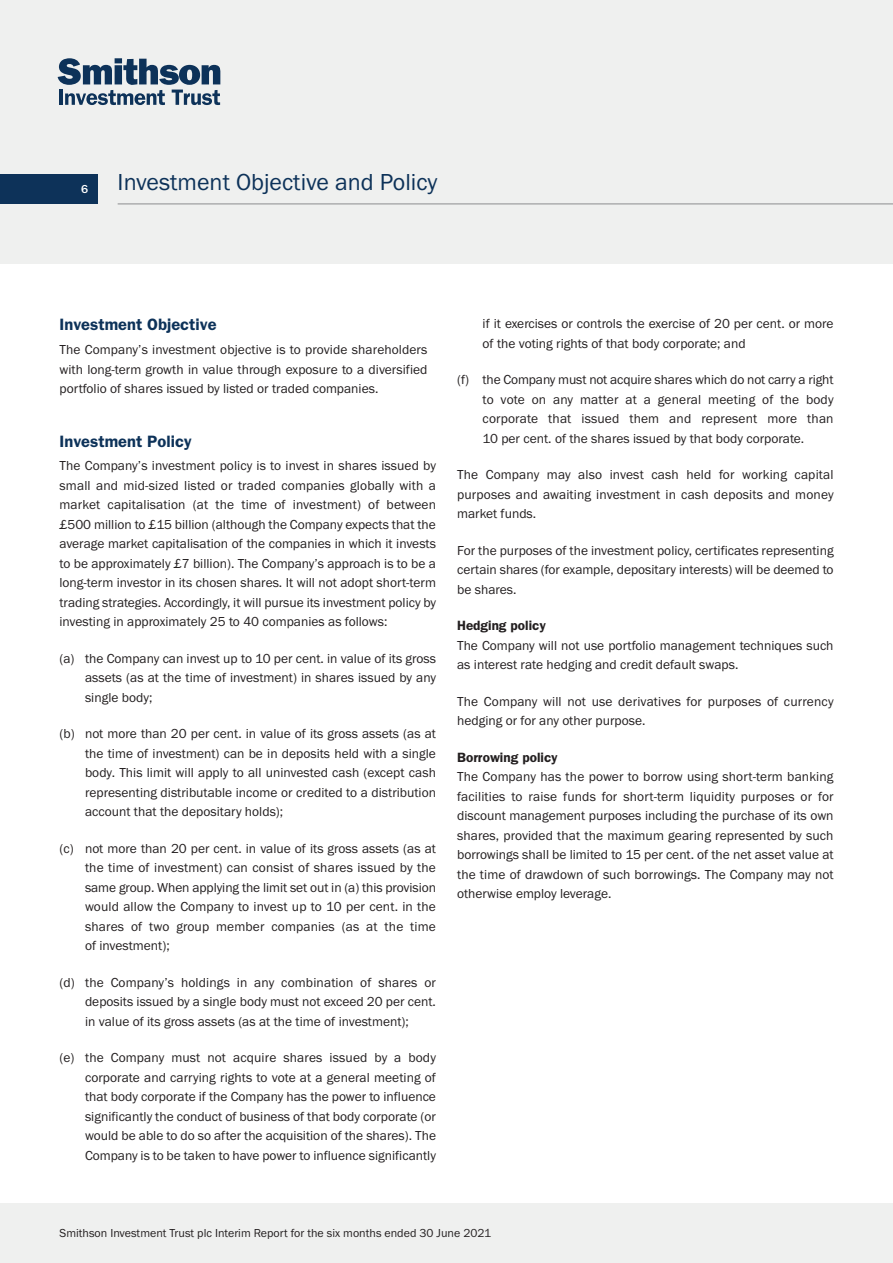
<style>
.page{position:relative;width:893px;height:1263px;background:#fff}
.page>*{position:absolute;margin:0;border:0;box-sizing:border-box;transform-origin:0 0}
.t1{font:24px "Franklin Gothic";color:#0d3259}
.t2{font:600 16.5px "Franklin Gothic";color:#0d3259}
.t3{font:13.5px/19.5px "Franklin Gothic";color:#231f20;text-align:justify}
.t4{font:600 13.5px "Franklin Gothic";color:#231f20}
.t5{font:12px "Franklin Gothic";color:#231f20}
.t6{font:500 12px "Franklin Gothic";color:#fff}
</style>
<div class="page">
<div style="left:0;top:1203px;width:893px;height:60px;background:#eff0ef"></div>
<div style="left:0;top:0;width:893px;height:264px;background:#eff0ef"></div>
<div style="left:0;top:174px;width:98px;height:30px;background:#0d3259"></div>
<hr style="left:118px;top:204px;width:775px;height:1px;background:#8b8c8e">
<svg style="left:58px;top:58px;width:162px;height:47px"></svg>
<p class="t6" style="left:81px;top:182px;width:9px">6</p>
<h1 class="t1" style="left:118px;top:174px;width:321px">Investment Objective and Policy</h1>
<p class="t2" style="left:60px;top:319px;width:159px">Investment Objective</p>
<p class="t3" style="left:60px;top:341px;width:369px">The Company’s investment objective is to provide shareholders with long-term growth in value through exposure to a diversified portfolio of shares issued by listed or traded companies.</p>
<p class="t2" style="left:60px;top:435px;width:134px">Investment Policy</p>
<p class="t3" style="left:60px;top:457px;width:378px">The Company’s investment policy is to invest in shares issued by small and mid-sized listed or traded companies globally with a market capitalisation (at the time of investment) of between £500 million to £15 billion (although the Company expects that the average market capitalisation of the companies in which it invests to be approximately £7 billion). The Company’s approach is to be a long-term investor in its chosen shares. It will not adopt short-term trading strategies. Accordingly, it will pursue its investment policy by investing in approximately 25 to 40 companies as follows:</p>
<p class="t3" style="left:85px;top:650px;width:352px;text-indent:-26px">(a) the Company can invest up to 10 per cent. in value of its gross assets (as at the time of investment) in shares issued by any single body;</p>
<p class="t3" style="left:85px;top:725px;width:353px;text-indent:-26px">(b) not more than 20 per cent. in value of its gross assets (as at the time of investment) can be in deposits held with a single body. This limit will apply to all uninvested cash (except cash representing distributable income or credited to a distribution account that the depositary holds);</p>
<p class="t3" style="left:85px;top:840px;width:352px;text-indent:-26px">(c) not more than 20 per cent. in value of its gross assets (as at the time of investment) can consist of shares issued by the same group. When applying the limit set out in (a) this provision would allow the Company to invest up to 10 per cent. in the shares of two group member companies (as at the time of investment);</p>
<p class="t3" style="left:85px;top:974px;width:352px;text-indent:-26px">(d) the Company’s holdings in any combination of shares or deposits issued by a single body must not exceed 20 per cent. in value of its gross assets (as at the time of investment);</p>
<p class="t3" style="left:85px;top:1049px;width:352px;text-indent:-26px">(e) the Company must not acquire shares issued by a body corporate and carrying rights to vote at a general meeting of that body corporate if the Company has the power to influence significantly the conduct of business of that body corporate (or would be able to do so after the acquisition of the shares). The Company is to be taken to have power to influence significantly</p>
<p class="t3" style="left:483px;top:315px;width:353px">if it exercises or controls the exercise of 20 per cent. or more of the voting rights of that body corporate; and</p>
<p class="t3" style="left:483px;top:371px;width:352px;text-indent:-26px">(f) the Company must not acquire shares which do not carry a right to vote on any matter at a general meeting of the body corporate that issued them and represent more than 10 per cent. of the shares issued by that body corporate.</p>
<p class="t3" style="left:457px;top:466px;width:378px">The Company may also invest cash held for working capital purposes and awaiting investment in cash deposits and money market funds.</p>
<p class="t3" style="left:457px;top:542px;width:378px">For the purposes of the investment policy, certificates representing certain shares (for example, depositary interests) will be deemed to be shares.</p>
<p class="t4" style="left:457px;top:621px;width:90px">Hedging policy</p>
<p class="t3" style="left:457px;top:637px;width:378px">The Company will not use portfolio management techniques such as interest rate hedging and credit default swaps.</p>
<p class="t3" style="left:457px;top:693px;width:378px">The Company will not use derivatives for purposes of currency hedging or for any other purpose.</p>
<p class="t4" style="left:457px;top:753px;width:102px">Borrowing policy</p>
<p class="t3" style="left:457px;top:768px;width:378px">The Company has the power to borrow using short-term banking facilities to raise funds for short-term liquidity purposes or for discount management purposes including the purchase of its own shares, provided that the maximum gearing represented by such borrowings shall be limited to 15 per cent. of the net asset value at the time of drawdown of such borrowings. The Company may not otherwise employ leverage.</p>
<p class="t5" style="left:60px;top:1229px;width:433px">Smithson Investment Trust plc Interim Report for the six months ended 30 June 2021</p>
</div>
